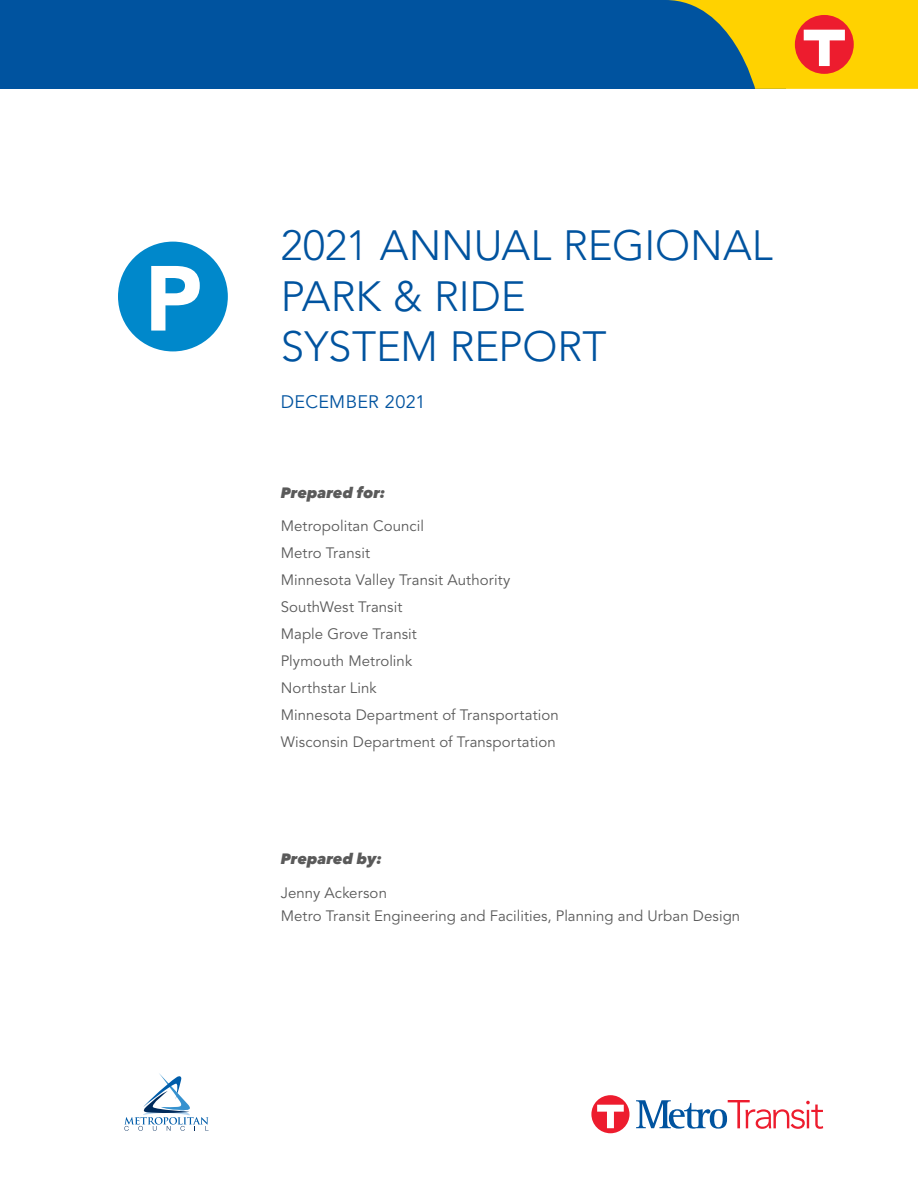
<style>
.page{position:relative;width:918px;height:1188px;background:#fff}
.page>*{position:absolute;margin:0;border:0;box-sizing:border-box;transform-origin:0 0}
.t1{font:300 42px/50.4px "Avenir LT Std";letter-spacing:-.005em;color:#00539f}
.t2{font:18px "Avenir LT Std";letter-spacing:.02em;color:#00539f}
.t3{font:15px/22.5px "Avenir LT Std";letter-spacing:.005em;color:#5a5a5a}
.Subtitle{font:italic 800 15px "Avenir Next";letter-spacing:.01em;color:#5a5a5a}
</style>
<div class="page">
<div style="left:0;top:0;width:786px;height:89px;background:#00539f"></div>
<svg style="left:668px;top:0;width:250px;height:89px"></svg>
<svg style="left:118px;top:241px;width:110px;height:111px"></svg>
<svg style="left:124px;top:1073px;width:85px;height:58px"></svg>
<svg style="left:591px;top:1095px;width:39px;height:38px"></svg>
<svg style="left:597px;top:1105px;width:27px;height:23px"></svg>
<svg style="left:636px;top:1100px;width:187px;height:29px"></svg>
<h1 class="t1" style="left:281px;top:221px;width:494px">2021 ANNUAL REGIONAL<br>PARK &amp; RIDE<br>SYSTEM REPORT</h1>
<p class="t2" style="left:281px;top:391px;width:146px">DECEMBER 2021</p>
<h2 class="Subtitle" style="left:281px;top:483px;width:106px">Prepared for:</h2>
<p class="t3" style="left:281px;top:515px;width:145px">Metropolitan Council</p>
<p class="t3" style="left:281px;top:542px;width:91px">Metro Transit</p>
<p class="t3" style="left:281px;top:569px;width:231px">Minnesota Valley Transit Authority</p>
<p class="t3" style="left:281px;top:596px;width:123px">SouthWest Transit</p>
<p class="t3" style="left:281px;top:623px;width:138px">Maple Grove Transit</p>
<p class="t3" style="left:281px;top:650px;width:133px">Plymouth Metrolink</p>
<p class="t3" style="left:281px;top:677px;width:98px">Northstar Link</p>
<p class="t3" style="left:281px;top:704px;width:279px">Minnesota Department of Transportation</p>
<p class="t3" style="left:281px;top:731px;width:277px">Wisconsin Department of Transportation</p>
<h2 class="Subtitle" style="left:281px;top:850px;width:103px">Prepared by:</h2>
<p class="t3" style="left:281px;top:882px;width:461px">Jenny Ackerson<br>Metro Transit Engineering and Facilities, Planning and Urban Design</p>
</div>
